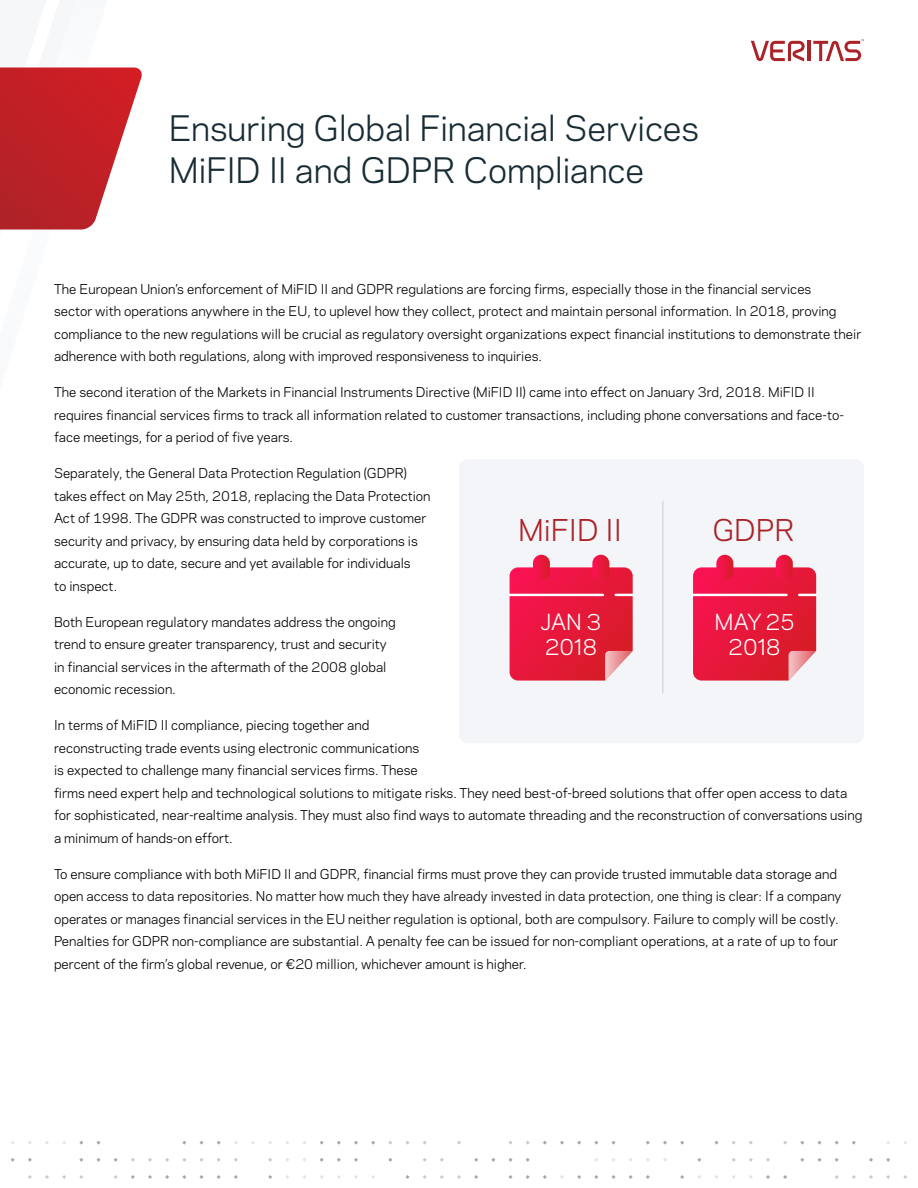
<style>
.page{position:relative;width:918px;height:1188px;background:#fff}
.page>*{position:absolute;margin:0;border:0;box-sizing:border-box;transform-origin:0 0}
.Headline{font:33px/42px "Polaris";letter-spacing:-.01em;color:#182c35}
.t1{font:28.2px "Polaris";color:#ab2328}
.t2{font:20.85px/25px "Polaris";color:#fff}
.Body_Copy{font:12.75px/22.5px "Polaris";color:#000}
</style>
<div class="page">
<hr style="left:808px;top:41px;width:3px;height:20px;background:#ab2328">
<svg style="left:751px;top:41px;width:54px;height:21px"></svg>
<svg style="left:813px;top:39px;width:51px;height:22px"></svg>
<svg style="left:0;top:67px;width:142px;height:163px"></svg>
<svg style="left:783px;top:1175px;width:4px;height:4px"></svg>
<svg style="left:766px;top:1158px;width:4px;height:4px"></svg>
<svg style="left:766px;top:1175px;width:4px;height:4px"></svg>
<svg style="left:749px;top:1158px;width:4px;height:4px"></svg>
<svg style="left:714px;top:1141px;width:5px;height:4px"></svg>
<svg style="left:697px;top:1158px;width:4px;height:4px"></svg>
<svg style="left:680px;top:1141px;width:4px;height:4px"></svg>
<svg style="left:680px;top:1175px;width:4px;height:4px"></svg>
<svg style="left:663px;top:1141px;width:4px;height:4px"></svg>
<svg style="left:646px;top:1141px;width:4px;height:4px"></svg>
<svg style="left:646px;top:1175px;width:4px;height:4px"></svg>
<svg style="left:629px;top:1175px;width:4px;height:4px"></svg>
<svg style="left:611px;top:1141px;width:5px;height:4px"></svg>
<svg style="left:611px;top:1175px;width:5px;height:4px"></svg>
<svg style="left:594px;top:1175px;width:4px;height:4px"></svg>
<svg style="left:577px;top:1141px;width:4px;height:4px"></svg>
<svg style="left:577px;top:1175px;width:4px;height:4px"></svg>
<svg style="left:560px;top:1141px;width:4px;height:4px"></svg>
<svg style="left:560px;top:1175px;width:4px;height:4px"></svg>
<svg style="left:543px;top:1141px;width:4px;height:4px"></svg>
<svg style="left:543px;top:1175px;width:4px;height:4px"></svg>
<svg style="left:526px;top:1158px;width:4px;height:4px"></svg>
<svg style="left:526px;top:1175px;width:4px;height:4px"></svg>
<svg style="left:508px;top:1141px;width:5px;height:4px"></svg>
<svg style="left:508px;top:1158px;width:5px;height:4px"></svg>
<svg style="left:508px;top:1175px;width:5px;height:4px"></svg>
<svg style="left:491px;top:1158px;width:4px;height:4px"></svg>
<svg style="left:474px;top:1158px;width:4px;height:4px"></svg>
<svg style="left:474px;top:1175px;width:4px;height:4px"></svg>
<svg style="left:457px;top:1141px;width:4px;height:4px"></svg>
<svg style="left:457px;top:1175px;width:4px;height:4px"></svg>
<svg style="left:440px;top:1158px;width:4px;height:4px"></svg>
<svg style="left:440px;top:1175px;width:4px;height:4px"></svg>
<svg style="left:423px;top:1175px;width:4px;height:4px"></svg>
<svg style="left:405px;top:1141px;width:5px;height:4px"></svg>
<svg style="left:405px;top:1175px;width:5px;height:4px"></svg>
<svg style="left:388px;top:1158px;width:4px;height:4px"></svg>
<svg style="left:371px;top:1141px;width:4px;height:4px"></svg>
<svg style="left:354px;top:1141px;width:4px;height:4px"></svg>
<svg style="left:354px;top:1158px;width:4px;height:4px"></svg>
<svg style="left:354px;top:1175px;width:4px;height:4px"></svg>
<svg style="left:337px;top:1141px;width:4px;height:4px"></svg>
<svg style="left:337px;top:1158px;width:4px;height:4px"></svg>
<svg style="left:320px;top:1158px;width:4px;height:4px"></svg>
<svg style="left:268px;top:1158px;width:4px;height:4px"></svg>
<svg style="left:268px;top:1175px;width:4px;height:4px"></svg>
<svg style="left:234px;top:1158px;width:4px;height:4px"></svg>
<svg style="left:234px;top:1175px;width:4px;height:4px"></svg>
<svg style="left:217px;top:1175px;width:4px;height:4px"></svg>
<svg style="left:199px;top:1141px;width:5px;height:4px"></svg>
<svg style="left:199px;top:1158px;width:5px;height:4px"></svg>
<svg style="left:199px;top:1175px;width:5px;height:4px"></svg>
<svg style="left:182px;top:1175px;width:4px;height:4px"></svg>
<svg style="left:165px;top:1158px;width:4px;height:4px"></svg>
<svg style="left:165px;top:1175px;width:4px;height:4px"></svg>
<svg style="left:148px;top:1158px;width:4px;height:4px"></svg>
<svg style="left:148px;top:1175px;width:4px;height:4px"></svg>
<svg style="left:131px;top:1158px;width:4px;height:4px"></svg>
<svg style="left:131px;top:1175px;width:4px;height:4px"></svg>
<svg style="left:114px;top:1158px;width:4px;height:4px"></svg>
<svg style="left:114px;top:1175px;width:4px;height:4px"></svg>
<svg style="left:96px;top:1141px;width:5px;height:4px"></svg>
<svg style="left:96px;top:1158px;width:5px;height:4px"></svg>
<svg style="left:79px;top:1158px;width:4px;height:4px"></svg>
<svg style="left:79px;top:1175px;width:4px;height:4px"></svg>
<svg style="left:62px;top:1175px;width:4px;height:4px"></svg>
<svg style="left:45px;top:1175px;width:4px;height:4px"></svg>
<svg style="left:28px;top:1158px;width:4px;height:4px"></svg>
<svg style="left:28px;top:1175px;width:4px;height:4px"></svg>
<svg style="left:11px;top:1158px;width:4px;height:4px"></svg>
<svg style="left:903px;top:1175px;width:4px;height:4px"></svg>
<svg style="left:886px;top:1158px;width:4px;height:4px"></svg>
<svg style="left:886px;top:1175px;width:4px;height:4px"></svg>
<svg style="left:869px;top:1158px;width:4px;height:4px"></svg>
<svg style="left:869px;top:1175px;width:4px;height:4px"></svg>
<svg style="left:852px;top:1141px;width:4px;height:4px"></svg>
<svg style="left:852px;top:1175px;width:4px;height:4px"></svg>
<svg style="left:835px;top:1158px;width:4px;height:4px"></svg>
<svg style="left:835px;top:1175px;width:4px;height:4px"></svg>
<svg style="left:817px;top:1141px;width:5px;height:4px"></svg>
<svg style="left:817px;top:1158px;width:5px;height:4px"></svg>
<svg style="left:800px;top:1158px;width:4px;height:4px"></svg>
<div style="left:459px;top:459px;width:405px;height:284px;background:#f4f5f8;border-radius:9px"></div>
<hr style="left:663px;top:501px;width:1px;height:192px;background:#ccc">
<svg style="left:533px;top:555px;width:17px;height:25px"></svg>
<svg style="left:592px;top:555px;width:17px;height:25px"></svg>
<svg style="left:510px;top:567px;width:123px;height:114px;background:#e82849"></svg>
<svg style="left:716px;top:555px;width:17px;height:25px"></svg>
<svg style="left:776px;top:555px;width:17px;height:25px"></svg>
<svg style="left:693px;top:567px;width:123px;height:114px;background:#e82849"></svg>
<p class="Headline" style="left:169px;top:105px;width:532px">Ensuring Global Financial Services<br>MiFID II and GDPR Compliance</p>
<p class="Body_Copy" style="left:54px;top:277px;width:809px">The European Union’s enforcement of MiFID II and GDPR regulations are forcing firms, especially those in the financial services<br>sector with operations anywhere in the EU, to uplevel how they collect, protect and maintain personal information. In 2018, proving compliance to the new regulations will be crucial as regulatory oversight organizations expect financial institutions to demonstrate their adherence with both regulations, along with improved responsiveness to inquiries.</p>
<p class="Body_Copy" style="left:54px;top:380px;width:792px">The second iteration of the Markets in Financial Instruments Directive (MiFID II) came into effect on January 3rd, 2018. MiFID II requires financial services firms to track all information related to customer transactions, including phone conversations and face-to&shy;face meetings, for a period of five years.</p>
<p class="Body_Copy" style="left:54px;top:461px;width:378px">Separately, the General Data Protection Regulation (GDPR) takes effect on May 25th, 2018, replacing the Data Protection Act of 1998. The GDPR was constructed to improve customer security and privacy, by ensuring data held by corporations is accurate, up to date, secure and yet available for individuals<br>to inspect.</p>
<p class="Body_Copy" style="left:54px;top:610px;width:343px">Both European regulatory mandates address the ongoing trend to ensure greater transparency, trust and security in financial services in the aftermath of the 2008 global economic recession.</p>
<p class="Body_Copy" style="left:54px;top:713px;width:810px">In terms of MiFID II compliance, piecing together and<br>reconstructing trade events using electronic communications<br>is expected to challenge many financial services firms. These<br>firms need expert help and technological solutions to mitigate risks. They need best-of-breed solutions that offer open access to data for sophisticated, near-realtime analysis. They must also find ways to automate threading and the reconstruction of conversations using a minimum of hands-on effort.</p>
<p class="Body_Copy" style="left:54px;top:862px;width:789px">To ensure compliance with both MiFID II and GDPR, financial firms must prove they can provide trusted immutable data storage and open access to data repositories. No matter how much they have already invested in data protection, one thing is clear: If a company operates or manages financial services in the EU neither regulation is optional, both are compulsory. Failure to comply will be costly.<br>Penalties for GDPR non-compliance are substantial. A penalty fee can be issued for non-compliant operations, at a rate of up to four percent of the firm’s global revenue, or €20 million, whichever amount is higher.</p>
<p class="t1" style="left:518px;top:509px;width:105px">MiFID II</p>
<p class="t1" style="left:712px;top:509px;width:83px">GDPR</p>
<p class="t2" style="left:541px;top:608px;width:62px">JAN 3<br>2018</p>
<p class="t2" style="left:715px;top:608px;width:81px;text-align:center">MAY 25<br>2018</p>
</div>
